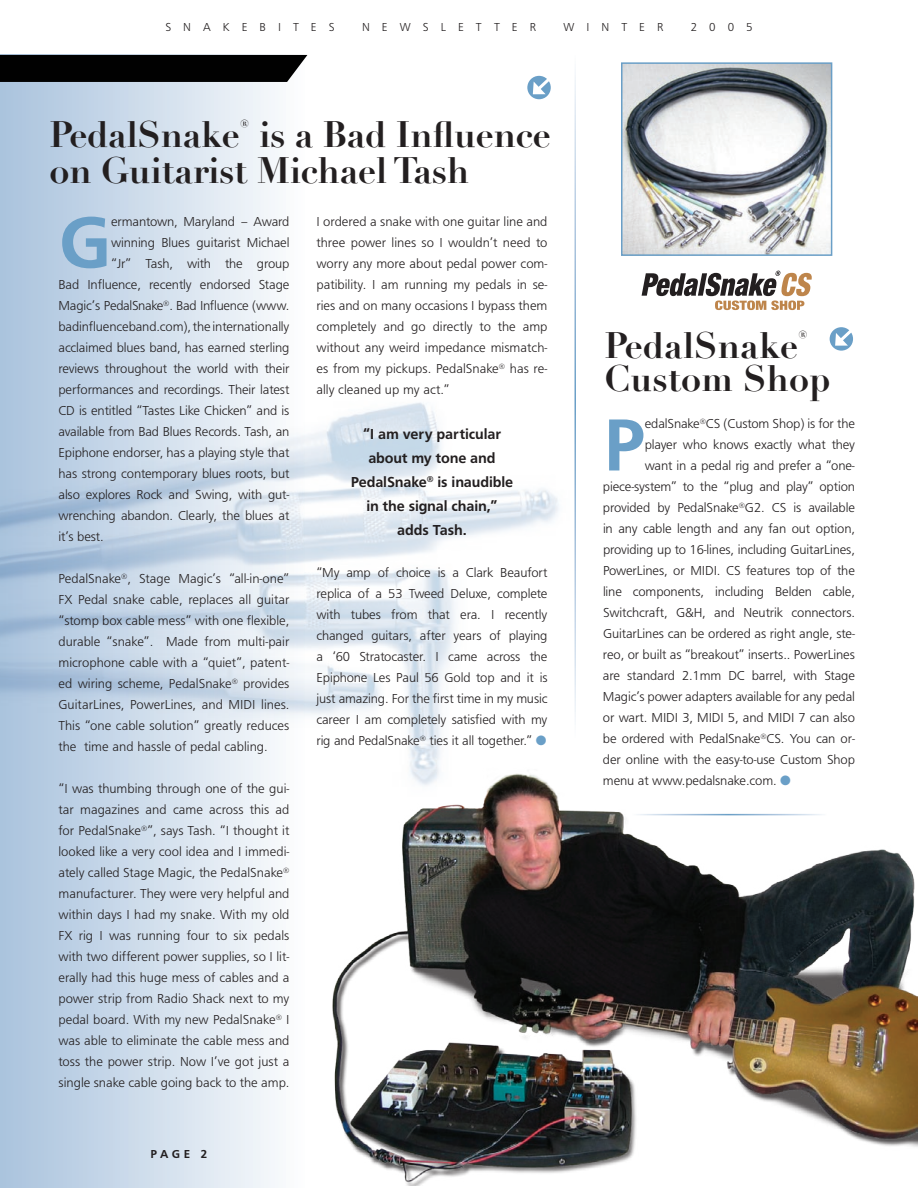
<style>
.page{position:relative;width:918px;height:1188px;background:#fff}
.page>*{position:absolute;margin:0;border:0;box-sizing:border-box;transform-origin:0 0}
.t1{font:76.5px "Frugal Sans Bold DTC";color:#6a9fc7}
.t2{font:700 36px/36px "Didot";letter-spacing:-.01em;color:#231f20}
.t3{font:15px/24px "Frugal Sans Bold DTC";letter-spacing:-.01em;color:#231f20;text-align:center}
.t4{font:13.5px/21px "Frugal Sans Light DTC";letter-spacing:-.01em;color:#231f20;text-align:justify}
.t5{font:12px "Frugal Sans Light DTC";letter-spacing:1em;color:#231f20}
.t6{font:12px "Frugal Sans Bold DTC";color:#231f20}
.s1{color:#6a9fc7}
</style>
<div class="page">
<div style="left:0;top:55px;width:304px;height:1133px;background:linear-gradient(to right,#a8c2dd,#fbfcfd)"></div>
<img style="left:0;top:388px;width:559px;height:409px">
<svg style="left:527px;top:76px;width:24px;height:23px"></svg>
<svg style="left:533px;top:75px;width:18px;height:19px"></svg>
<img style="left:324px;top:767px;width:594px;height:418px">
<div style="left:0;top:55px;width:307px;height:27px;background:#010101"></div>
<img style="left:624px;top:65px;width:205px;height:188px">
<div style="left:621px;top:62px;width:211px;height:194px;border:2px solid #6a9fc7"></div>
<svg style="left:642px;top:271px;width:170px;height:39px"></svg>
<hr style="left:630px;top:814px;width:196px;height:1px;background:#fff">
<div style="left:830px;top:327px;width:23px;height:24px;background:#6a9fc7;border-radius:50%"></div>
<svg style="left:835px;top:327px;width:18px;height:19px"></svg>
<p class="t5" style="left:165px;top:20px;width:171px">SNAKEBITES</p>
<p class="t5" style="left:362px;top:20px;width:176px">NEWSLETTER</p>
<p class="t5" style="left:564px;top:20px;width:101px">WINTER</p>
<p class="t5" style="left:691px;top:20px;width:63px">2005</p>
<h2 class="t2" style="left:49px;top:117px;width:503px">PedalSnake<sup>®</sup> is a Bad Influence on Guitarist Michael Tash</h2>
<h1 class="t1" style="left:58px;top:198px;width:55px">G</h1>
<p class="t4" style="left:111px;top:211px;width:180px">ermantown, Maryland – Award</p>
<p class="t4" style="left:316px;top:211px;width:233px">I ordered a snake with one guitar line and three power lines so I wouldn’t need to worry any more about pedal power com&shy;patibility. I am running my pedals in se&shy;ries and on many occasions I bypass them completely and go directly to the amp without any weird impedance mismatch&shy;es from my pickups. PedalSnake<sup>®</sup> has re&shy;ally cleaned up my act.”</p>
<p class="t3" style="left:351px;top:422px;width:164px">“I am very particular about my tone and<br>PedalSnake<sup>®</sup> is inaudible in the signal chain,” adds Tash.</p>
<p class="t4" style="left:316px;top:562px;width:233px">“My amp of choice is a Clark Beaufort replica of a 53 Tweed Deluxe, complete with tubes from that era. I recently changed guitars, after years of playing a ‘60 Stratocaster. I came across the Epiphone Les Paul 56 Gold top and it is just amazing. For the first time in my music career I am completely satisfied with my rig and PedalSnake<sup>®</sup> ties it all together.” <span class="s1">●</span></p>
<p class="t4" style="left:111px;top:232px;width:180px">winning Blues guitarist Michael</p>
<p class="t4" style="left:111px;top:253px;width:180px">“Jr” Tash, with the group</p>
<p class="t4" style="left:59px;top:274px;width:232px">Bad Influence, recently endorsed Stage</p>
<p class="t4" style="left:59px;top:295px;width:232px">Magic’s PedalSnake<sup>®</sup>. Bad Influence (www.</p>
<p class="t4" style="left:58px;top:316px;width:232px">badinfluenceband.com), the internationally</p>
<p class="t4" style="left:58px;top:337px;width:232px">acclaimed blues band, has earned sterling</p>
<p class="t4" style="left:58px;top:358px;width:233px">reviews throughout the world with their</p>
<p class="t4" style="left:58px;top:379px;width:232px">performances and recordings. Their latest</p>
<p class="t4" style="left:58px;top:400px;width:232px">CD is entitled “Tastes Like Chicken” and is</p>
<p class="t4" style="left:58px;top:421px;width:233px">available from Bad Blues Records. Tash, an</p>
<p class="t4" style="left:58px;top:442px;width:233px">Epiphone endorser, has a playing style that</p>
<p class="t4" style="left:58px;top:463px;width:233px">has strong contemporary blues roots, but</p>
<p class="t4" style="left:58px;top:484px;width:233px">also explores Rock and Swing, with gut-</p>
<p class="t4" style="left:58px;top:505px;width:232px">wrenching abandon. Clearly, the blues at</p>
<p class="t4" style="left:58px;top:526px;width:47px">it’s best.</p>
<p class="t4" style="left:58px;top:568px;width:233px">PedalSnake<sup>®</sup>, Stage Magic’s “all-in-one” FX Pedal snake cable, replaces all guitar “stomp box cable mess” with one flexible, durable “snake”. Made from multi-pair microphone cable with a “quiet”, patent&shy;ed wiring scheme, PedalSnake<sup>®</sup> provides GuitarLines, PowerLines, and MIDI lines.<br>This “one cable solution” greatly reduces the time and hassle of pedal cabling.</p>
<p class="t4" style="left:58px;top:778px;width:233px">“I was thumbing through one of the gui&shy;tar magazines and came across this ad for PedalSnake<sup>®</sup>”, says Tash. “I thought it looked like a very cool idea and I immedi&shy;ately called Stage Magic, the PedalSnake<sup>® </sup>manufacturer. They were very helpful and within days I had my snake. With my old FX rig I was running four to six pedals with two different power supplies, so I lit&shy;erally had this huge mess of cables and a power strip from Radio Shack next to my pedal board. With my new PedalSnake<sup>®</sup> I was able to eliminate the cable mess and toss the power strip. Now I’ve got just a single snake cable going back to the amp.</p>
<p class="t6" style="left:150px;top:1147px;width:58px">PAGE 2</p>
<h2 class="t2" style="left:604px;top:330px;width:228px;line-height:33px">PedalSnake<sup>®<br></sup>Custom Shop</h2>
<h1 class="t1" style="left:603px;top:401px;width:43px">P</h1>
<p class="t4" style="left:645px;top:413px;width:212px">edalSnake<sup>®</sup>CS (Custom Shop) is for the</p>
<p class="t4" style="left:645px;top:434px;width:212px">player who knows exactly what they</p>
<p class="t4" style="left:645px;top:455px;width:212px">want in a pedal rig and prefer a “one-</p>
<p class="t4" style="left:603px;top:476px;width:254px">piece-system” to the “plug and play” option</p>
<p class="t4" style="left:603px;top:497px;width:253px">provided by PedalSnake<sup>®</sup>G2. CS is available</p>
<p class="t4" style="left:603px;top:518px;width:254px">in any cable length and any fan out option,</p>
<p class="t4" style="left:603px;top:539px;width:253px">providing up to 16-lines, including GuitarLines,</p>
<p class="t4" style="left:603px;top:560px;width:253px">PowerLines, or MIDI. CS features top of the</p>
<p class="t4" style="left:603px;top:581px;width:253px">line components, including Belden cable,</p>
<p class="t4" style="left:603px;top:602px;width:254px">Switchcraft, G&amp;H, and Neutrik connectors.</p>
<p class="t4" style="left:603px;top:623px;width:254px">GuitarLines can be ordered as right angle, ste-</p>
<p class="t4" style="left:603px;top:644px;width:253px">reo, or built as “breakout” inserts.. PowerLines</p>
<p class="t4" style="left:603px;top:665px;width:254px">are standard 2.1mm DC barrel, with Stage</p>
<p class="t4" style="left:603px;top:686px;width:254px">Magic’s power adapters available for any pedal</p>
<p class="t4" style="left:603px;top:707px;width:253px">or wart. MIDI 3, MIDI 5, and MIDI 7 can also</p>
<p class="t4" style="left:603px;top:728px;width:254px">be ordered with PedalSnake<sup>®</sup>CS. You can or-</p>
<p class="t4" style="left:603px;top:749px;width:253px">der online with the easy-to-use Custom Shop</p>
<p class="t4" style="left:603px;top:770px;width:189px">menu at www.pedalsnake.com. <span class="s1">●</span></p>
</div>
